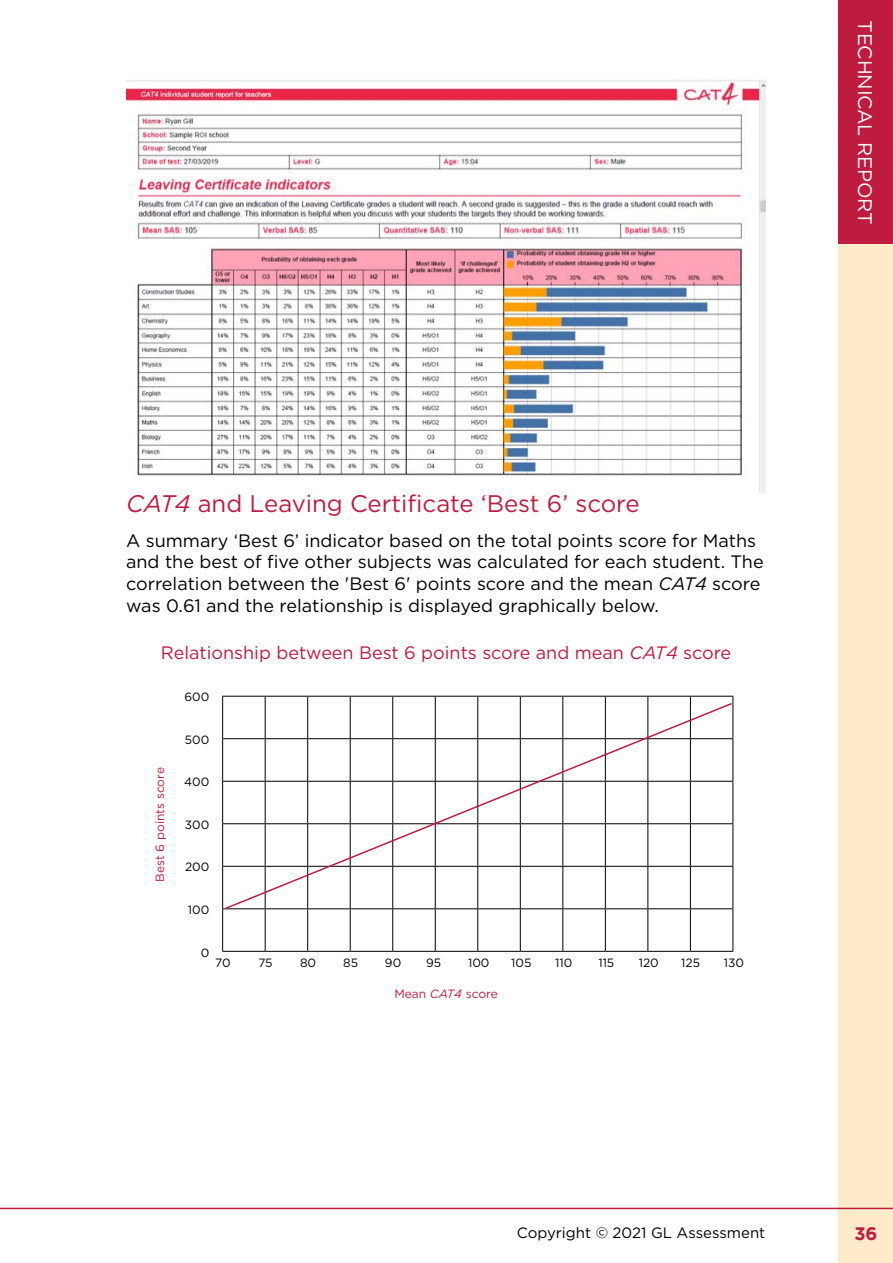
<style>
.page{position:relative;width:893px;height:1263px;background:#fff}
.page>*{position:absolute;margin:0;border:0;box-sizing:border-box;transform-origin:0 0}
.t1{font:24px "Gotham";color:#bf1b3e}
.t2{font:19.5px "Gotham";letter-spacing:-.01em;color:#fff}
.t3{font:18px/21.6px "Gotham";color:#000}
.t4{font:18px "Gotham";color:#bf1b3e}
.t5{font:700 18px "Gotham";color:#bf1b3e}
.t6{font:15px "Gotham";color:#000}
.t7{font:12px "Gotham";color:#000}
.t8{font:12px "Gotham";color:#bf1b3e}
.s1{font-style:italic}
</style>
<div class="page">
<div style="left:839px;top:243px;width:54px;height:1020px;background:#ffeaca"></div>
<div style="left:839px;top:0;width:54px;height:244px;background:#bf1b3e"></div>
<img style="left:127px;top:79px;width:638px;height:414px">
<hr style="left:222px;top:696px;width:43px;height:1px;background:#000">
<hr style="left:222px;top:696px;width:1px;height:42px;background:#000">
<hr style="left:265px;top:696px;width:43px;height:1px;background:#000">
<hr style="left:265px;top:696px;width:1px;height:42px;background:#000">
<hr style="left:308px;top:696px;width:42px;height:1px;background:#000">
<hr style="left:307px;top:696px;width:1px;height:42px;background:#000">
<hr style="left:350px;top:696px;width:43px;height:1px;background:#000">
<hr style="left:350px;top:696px;width:1px;height:42px;background:#000">
<hr style="left:393px;top:696px;width:42px;height:1px;background:#000">
<hr style="left:392px;top:696px;width:1px;height:42px;background:#000">
<hr style="left:435px;top:696px;width:43px;height:1px;background:#000">
<hr style="left:435px;top:696px;width:1px;height:42px;background:#000">
<hr style="left:478px;top:696px;width:42px;height:1px;background:#000">
<hr style="left:477px;top:696px;width:1px;height:42px;background:#000">
<hr style="left:520px;top:696px;width:43px;height:1px;background:#000">
<hr style="left:520px;top:696px;width:1px;height:42px;background:#000">
<hr style="left:563px;top:696px;width:42px;height:1px;background:#000">
<hr style="left:562px;top:696px;width:1px;height:42px;background:#000">
<hr style="left:605px;top:696px;width:43px;height:1px;background:#000">
<hr style="left:605px;top:696px;width:1px;height:42px;background:#000">
<hr style="left:648px;top:696px;width:42px;height:1px;background:#000">
<hr style="left:647px;top:696px;width:1px;height:42px;background:#000">
<hr style="left:690px;top:696px;width:43px;height:1px;background:#000">
<hr style="left:690px;top:696px;width:1px;height:42px;background:#000">
<hr style="left:732px;top:696px;width:1px;height:42px;background:#000">
<hr style="left:222px;top:738px;width:43px;height:1px;background:#000">
<hr style="left:222px;top:739px;width:1px;height:42px;background:#000">
<hr style="left:222px;top:781px;width:43px;height:1px;background:#000">
<hr style="left:222px;top:782px;width:1px;height:41px;background:#000">
<hr style="left:222px;top:823px;width:43px;height:1px;background:#000">
<hr style="left:222px;top:824px;width:1px;height:42px;background:#000">
<hr style="left:222px;top:866px;width:43px;height:1px;background:#000">
<hr style="left:222px;top:867px;width:1px;height:41px;background:#000">
<hr style="left:222px;top:908px;width:43px;height:1px;background:#000">
<hr style="left:222px;top:909px;width:1px;height:42px;background:#000">
<hr style="left:265px;top:909px;width:1px;height:42px;background:#000">
<hr style="left:307px;top:909px;width:1px;height:42px;background:#000">
<hr style="left:350px;top:909px;width:1px;height:42px;background:#000">
<hr style="left:392px;top:909px;width:1px;height:42px;background:#000">
<hr style="left:435px;top:909px;width:1px;height:42px;background:#000">
<hr style="left:477px;top:909px;width:1px;height:42px;background:#000">
<hr style="left:520px;top:909px;width:1px;height:42px;background:#000">
<hr style="left:562px;top:909px;width:1px;height:42px;background:#000">
<hr style="left:605px;top:909px;width:1px;height:42px;background:#000">
<hr style="left:647px;top:909px;width:1px;height:42px;background:#000">
<hr style="left:690px;top:909px;width:1px;height:42px;background:#000">
<hr style="left:732px;top:909px;width:1px;height:42px;background:#000">
<hr style="left:222px;top:951px;width:43px;height:1px;background:#000">
<hr style="left:265px;top:951px;width:43px;height:1px;background:#000">
<hr style="left:308px;top:951px;width:42px;height:1px;background:#000">
<hr style="left:350px;top:951px;width:43px;height:1px;background:#000">
<hr style="left:393px;top:951px;width:42px;height:1px;background:#000">
<hr style="left:435px;top:951px;width:43px;height:1px;background:#000">
<hr style="left:478px;top:951px;width:42px;height:1px;background:#000">
<hr style="left:520px;top:951px;width:43px;height:1px;background:#000">
<hr style="left:563px;top:951px;width:42px;height:1px;background:#000">
<hr style="left:605px;top:951px;width:43px;height:1px;background:#000">
<hr style="left:648px;top:951px;width:42px;height:1px;background:#000">
<hr style="left:690px;top:951px;width:43px;height:1px;background:#000">
<svg style="left:224px;top:702px;width:509px;height:208px"></svg>
<hr style="left:0;top:1208px;width:893px;height:1px;background:#bf1b3e">
<p class="t2" style="left:876px;top:20px;width:206px;rotate:90deg">TECHNICAL REPORT</p>
<h1 class="t1" style="left:126px;top:491px;width:515px"><span class="s1">CAT4</span> and Leaving Certificate ‘Best 6’ score</h1>
<p class="t3" style="left:126px;top:529px;width:639px">A summary ‘Best 6’ indicator based on the total points score for Maths and the best of five other subjects was calculated for each student. The correlation between the 'Best 6' points score and the mean <span class="s1">CAT4</span> score was 0.61 and the relationship is displayed graphically below.</p>
<p class="t4" style="left:161px;top:642px;width:572px">Relationship between Best 6 points score and mean <span class="s1">CAT4</span> score</p>
<p class="t7" style="left:184px;top:690px;width:26px">600</p>
<p class="t8" style="left:153px;top:881px;width:116px;rotate:-90deg">Best 6 points score</p>
<p class="t7" style="left:185px;top:733px;width:26px">500</p>
<p class="t7" style="left:184px;top:775px;width:27px">400</p>
<p class="t7" style="left:185px;top:818px;width:26px">300</p>
<p class="t7" style="left:185px;top:860px;width:26px">200</p>
<p class="t7" style="left:188px;top:903px;width:23px">100</p>
<p class="t7" style="left:201px;top:946px;width:10px">0</p>
<p class="t7" style="left:215px;top:956px;width:17px">70</p>
<p class="t7" style="left:258px;top:956px;width:16px">75</p>
<p class="t7" style="left:300px;top:956px;width:18px">80</p>
<p class="t7" style="left:343px;top:956px;width:16px">85</p>
<p class="t7" style="left:385px;top:956px;width:18px">90</p>
<p class="t7" style="left:426px;top:956px;width:17px">95</p>
<p class="t7" style="left:468px;top:956px;width:23px">100</p>
<p class="t7" style="left:511px;top:956px;width:22px">105</p>
<p class="t7" style="left:555px;top:956px;width:19px">110</p>
<p class="t7" style="left:598px;top:956px;width:17px">115</p>
<p class="t7" style="left:639px;top:956px;width:22px">120</p>
<p class="t7" style="left:681px;top:956px;width:20px">125</p>
<p class="t7" style="left:724px;top:956px;width:22px">130</p>
<p class="t8" style="left:394px;top:987px;width:105px">Mean <span class="s1">CAT4</span> score</p>
<p class="t6" style="left:517px;top:1224px;width:250px">Copyright © 2021 GL Assessment</p>
<p class="t5" style="left:854px;top:1223px;width:25px">36</p>
</div>
